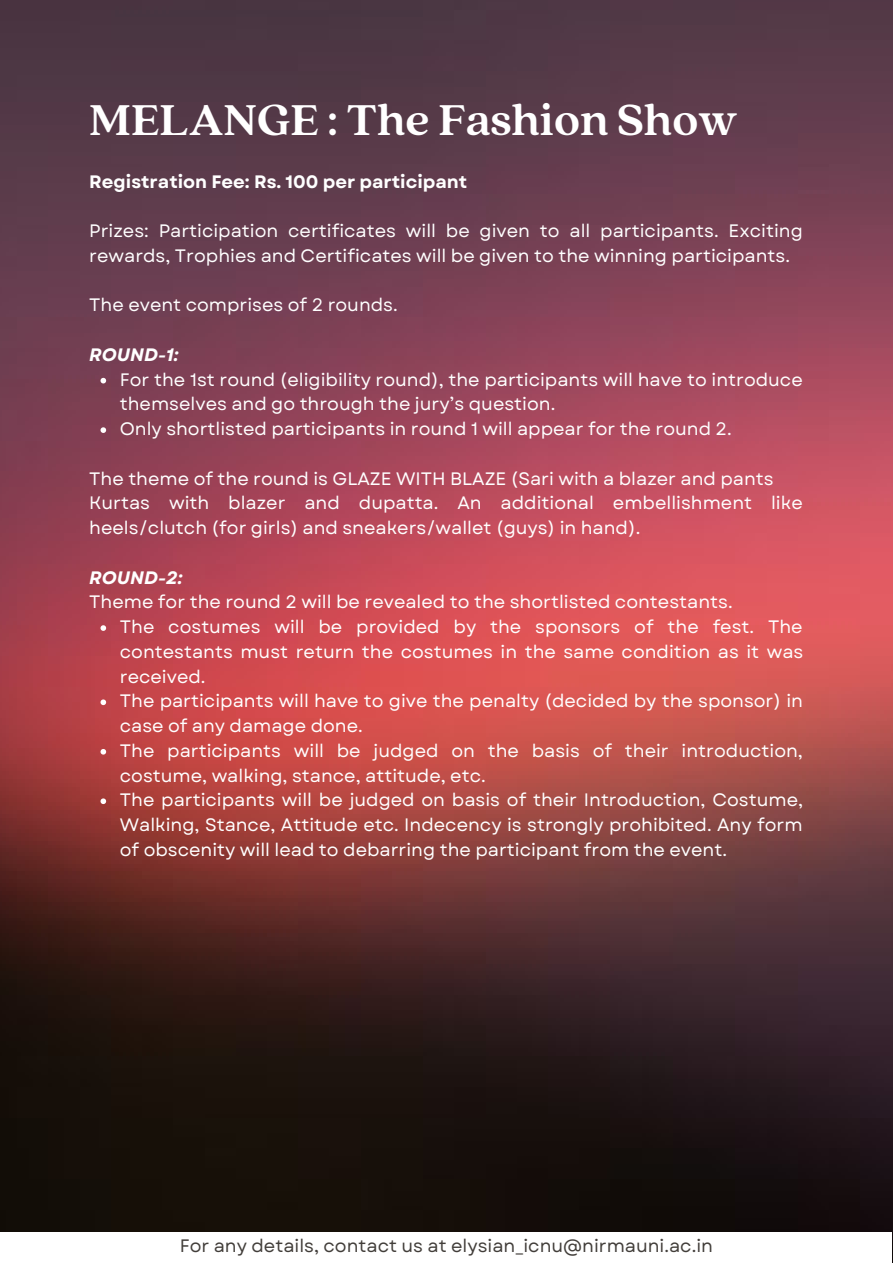
<style>
.page{position:relative;width:893px;height:1264px;background:#fff}
.page>*{position:absolute;margin:0;border:0;box-sizing:border-box;transform-origin:0 0}
.t1{font:700 48px "Quincy CF";color:#fff}
.t2{font:18px/24.8px "Garet";color:#fff}
.t3{font:18px "Garet";color:#423e3a}
.t4{font:700 18px "Garet";color:#fff}
.t5{font:italic 700 18px "Garet";color:#fff}
</style>
<div class="page">
<img style="left:0;top:0;width:892px;height:1232px">
<svg style="left:100px;top:378px;width:6px;height:5px"></svg>
<svg style="left:100px;top:427px;width:6px;height:6px"></svg>
<svg style="left:100px;top:625px;width:6px;height:6px"></svg>
<svg style="left:100px;top:699px;width:6px;height:6px"></svg>
<svg style="left:100px;top:749px;width:6px;height:5px"></svg>
<svg style="left:100px;top:798px;width:6px;height:6px"></svg>
<h1 class="t1" style="left:89px;top:88px;width:649px">MELANGE : The Fashion Show</h1>
<p class="t4" style="left:89px;top:168px;width:379px">Registration Fee: Rs. 100 per participant</p>
<p class="t2" style="left:89px;top:219px;width:715px">Prizes: Participation certificates will be given to all participants. Exciting rewards, Trophies and Certificates will be given to the winning participants.</p>
<p class="t2" style="left:89px;top:293px;width:310px">The event comprises of 2 rounds.</p>
<p class="t5" style="left:89px;top:342px;width:91px">ROUND-1:</p>
<p class="t2" style="left:120px;top:367px;width:684px">For the 1st round (eligibility round), the participants will have to introduce themselves and go through the jury’s question.<br>Only shortlisted participants in round 1 will appear for the round 2.</p>
<p class="t2" style="left:89px;top:466px;width:715px">The theme of the round is GLAZE WITH BLAZE (Sari with a blazer and pants<br>Kurtas with blazer and dupatta. An additional embellishment like heels/clutch (for girls) and sneakers/wallet (guys) in hand).</p>
<p class="t5" style="left:89px;top:564px;width:95px">ROUND-2:</p>
<p class="t2" style="left:89px;top:590px;width:644px">Theme for the round 2 will be revealed to the shortlisted contestants.</p>
<p class="t2" style="left:120px;top:614px;width:685px">The costumes will be provided by the sponsors of the fest. The contestants must return the costumes in the same condition as it was received.<br>The participants will have to give the penalty (decided by the sponsor) in case of any damage done.<br>The participants will be judged on the basis of their introduction, costume, walking, stance, attitude, etc.<br>The participants will be judged on basis of their Introduction, Costume, Walking, Stance, Attitude etc. Indecency is strongly prohibited. Any form of obscenity will lead to debarring the participant from the event.</p>
<p class="t3" style="left:180px;top:1232px;width:535px">For any details, contact us at elysian_icnu@nirmauni.ac.in</p>
</div>
